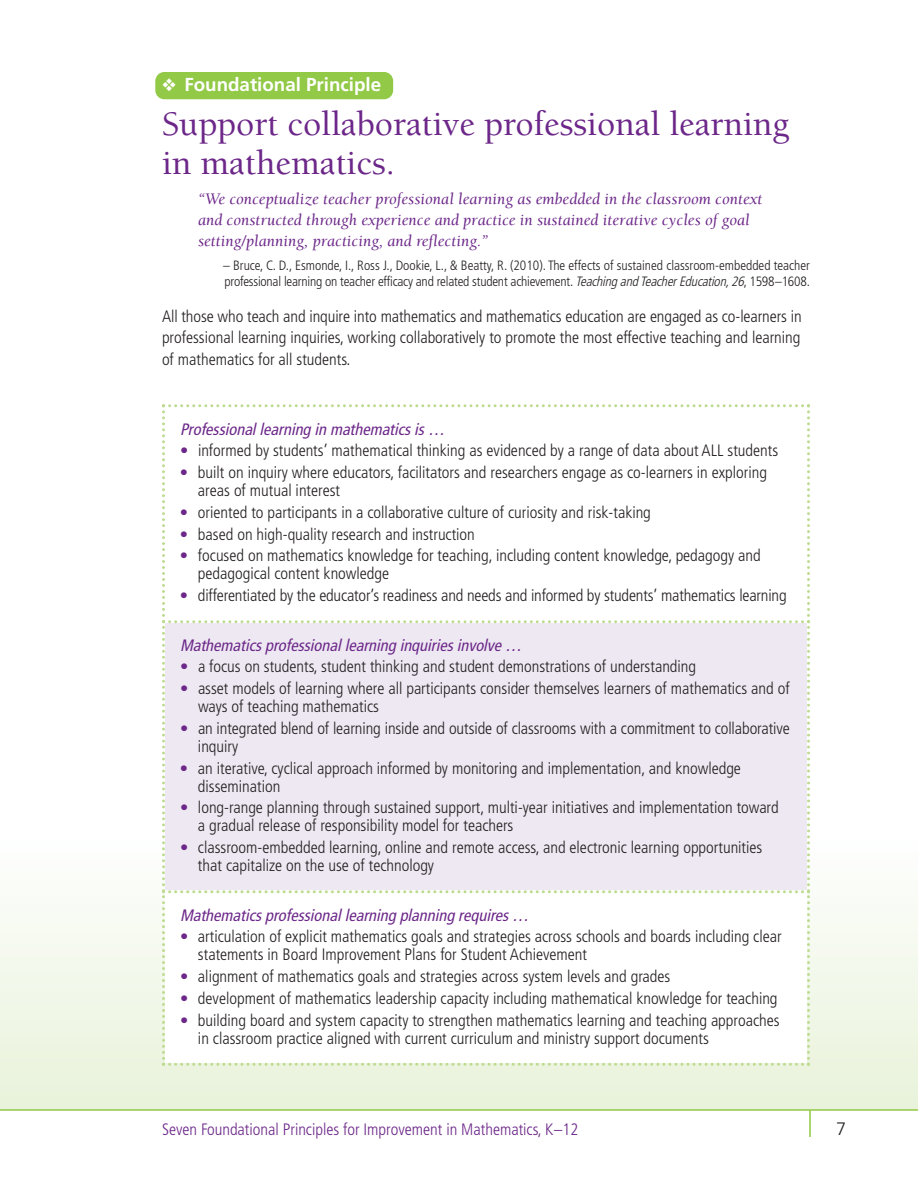
<style>
.page{position:relative;width:918px;height:1188px;background:#fff}
.page>*{position:absolute;margin:0;border:0;box-sizing:border-box;transform-origin:0 0}
.t1{font:500 35.25px/39px "Berkeley";color:#6c2789}
.t2{font:700 18.75px "Frutiger";color:#fff}
.t3{font:300 18px "Frutiger";color:#231f20}
.t4{font:300 condensed 16.5px/18px "Frutiger";color:#231f20}
.t5{font:italic 16.5px/21px "Berkeley";letter-spacing:.005em;color:#6c2789}
.t6{font:italic condensed 16.5px "Frutiger";color:#6c2789}
.t7{font:300 condensed 16.5px "Frutiger";color:#6c2789}
.t8{font:300 condensed 13.5px/16.5px "Frutiger";letter-spacing:-.01em;color:#231f20}
.s1{font-style:italic}
.s2{color:#6c2789}
</style>
<div class="page">
<div style="left:155px;top:72px;width:238px;height:27px;background:#92c947;border-radius:9px"></div>
<hr style="left:809px;top:1110px;width:2px;height:27px;background:#92c947">
<div style="left:0;top:838px;width:918px;height:272px;background:linear-gradient(to bottom,#fefefe,#e9f2da)"></div>
<svg style="left:162px;top:404px;width:648px;height:662px"></svg>
<hr style="left:0;top:1109px;width:918px;height:2px;background:#92c947">
<p class="t2" style="left:162px;top:77px;width:221px">❖ Foundational Principle</p>
<h1 class="t1" style="left:162px;top:107px;width:629px">Support collaborative professional learning in mathematics.</h1>
<p class="t5" style="left:198px;top:190px;width:566px">“We conceptualize teacher professional learning as embedded in the classroom context and constructed through experience and practice in sustained iterative cycles of goal setting/planning, practicing, and reflecting.”</p>
<p class="t8" style="left:223px;top:258px;width:588px">– Bruce, C. D., Esmonde, I., Ross J., Dookie, L., &amp; Beatty, R. (2010). The effects of sustained classroom-embedded teacher professional learning on teacher efficacy and related student achievement. <span class="s1">TeachingandTeacherEducation,26</span>, 1598–1608.</p>
<p class="t4" style="left:162px;top:306px;width:641px;line-height:21.8px;text-align:justify">All those who teach and inquire into mathematics and mathematics education are engaged as co-learners in professional learning inquiries, working collaboratively to promote the most effective teaching and learning of mathematics for all students.</p>
<p class="t6" style="left:180px;top:422px;width:269px">Professional learning in mathematics is …</p>
<p class="t4" style="left:180px;top:443px;width:600px"><span class="s2">•</span> informed by students’ mathematical thinking as evidenced by a range of data about ALL students</p>
<p class="t4" style="left:198px;top:465px;width:571px;text-indent:-18px"><span class="s2">•</span> built on inquiry where educators, facilitators and researchers engage as co-learners in exploring areas of mutual interest</p>
<p class="t4" style="left:180px;top:505px;width:472px"><span class="s2">•</span> oriented to participants in a collaborative culture of curiosity and risk-taking</p>
<p class="t4" style="left:180px;top:526px;width:296px"><span class="s2">•</span> based on high-quality research and instruction</p>
<p class="t4" style="left:198px;top:548px;width:564px;text-indent:-18px"><span class="s2">•</span> focused on mathematics knowledge for teaching, including content knowledge, pedagogy and pedagogical content knowledge</p>
<p class="t4" style="left:180px;top:588px;width:608px"><span class="s2">•</span> differentiated by the educator’s readiness and needs and informed by students’ mathematics learning</p>
<p class="t6" style="left:180px;top:638px;width:347px">Mathematics professional learning inquiries involve …</p>
<p class="t4" style="left:180px;top:659px;width:518px"><span class="s2">•</span> a focus on students, student thinking and student demonstrations of understanding</p>
<p class="t4" style="left:198px;top:681px;width:593px;text-indent:-18px"><span class="s2">•</span> asset models of learning where all participants consider themselves learners of mathematics and of ways of teaching mathematics</p>
<p class="t4" style="left:198px;top:721px;width:593px;text-indent:-18px"><span class="s2">•</span> an integrated blend of learning inside and outside of classrooms with a commitment to collaborative inquiry</p>
<p class="t4" style="left:198px;top:760px;width:545px;text-indent:-18px"><span class="s2">•</span> an iterative, cyclical approach informed by monitoring and implementation, and knowledge dissemination</p>
<p class="t4" style="left:198px;top:800px;width:582px;text-indent:-18px"><span class="s2">•</span> long-range planning through sustained support, multi-year initiatives and implementation toward a gradual release of responsibility model for teachers</p>
<p class="t4" style="left:198px;top:840px;width:566px;text-indent:-18px"><span class="s2">•</span> classroom-embedded learning, online and remote access, and electronic learning opportunities that capitalize on the use of technology</p>
<p class="t6" style="left:180px;top:908px;width:354px">Mathematics professional learning planning requires …</p>
<p class="t4" style="left:198px;top:929px;width:585px;text-indent:-18px"><span class="s2">•</span> articulation of explicit mathematics goals and strategies across schools and boards including clear statements in Board Improvement Plans for Student Achievement</p>
<p class="t4" style="left:180px;top:969px;width:492px"><span class="s2">•</span> alignment of mathematics goals and strategies across system levels and grades</p>
<p class="t4" style="left:180px;top:991px;width:599px"><span class="s2">•</span> development of mathematics leadership capacity including mathematical knowledge for teaching</p>
<p class="t4" style="left:198px;top:1012px;width:583px;text-indent:-18px"><span class="s2">•</span> building board and system capacity to strengthen mathematics learning and teaching approaches in classroom practice aligned with current curriculum and ministry support documents</p>
<p class="t7" style="left:162px;top:1122px;width:418px">Seven Foundational Principles for Improvement in Mathematics, K–12</p>
<p class="t3" style="left:836px;top:1121px;width:12px">7</p>
</div>
